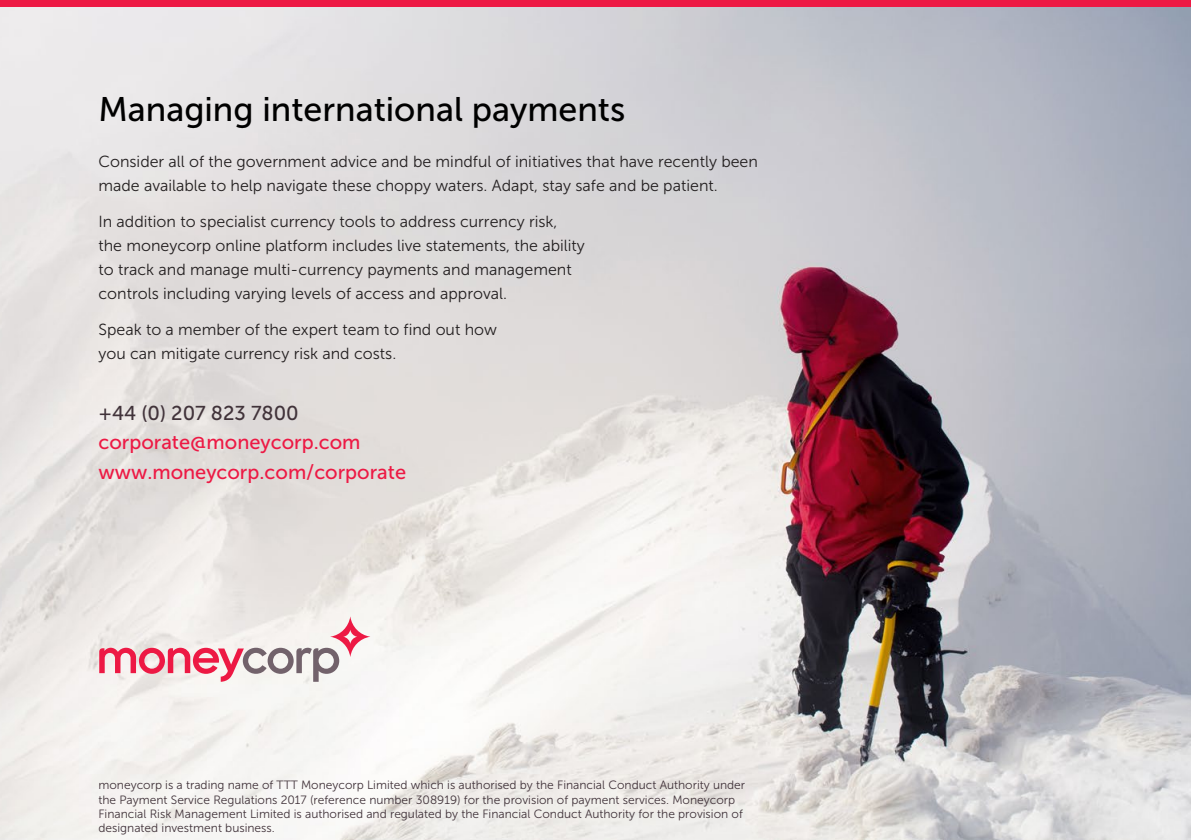
<style>
.page{position:relative;width:1191px;height:840px;background:#fff}
.page>*{position:absolute;margin:0;border:0;box-sizing:border-box;transform-origin:0 0}
.Basic_smaller{font:34px "Museo Sans 500";color:#000}
.Basic_smaller-2{font:20px/29.6px "Museo Sans 500";color:#ed1944}
.Basic_smaller-3{font:16px/24px "Museo Sans 300";color:#231f20}
.Basic_smaller-4{font:12px/14.4px "Museo Sans 300";color:#41333a}
.s1{color:#41333a}
</style>
<div class="page">
<div style="left:0;top:0;width:1191px;height:7px;background:#ed1944"></div>
<img style="left:0;top:7px;width:1191px;height:832px">
<svg style="left:99px;top:616px;width:271px;height:65px"></svg>
<p class="Basic_smaller" style="left:98px;top:91px;width:528px">Managing international payments</p>
<p class="Basic_smaller-3" style="left:98px;top:150px;width:661px">Consider all of the government advice and be mindful of initiatives that have recently been made available to help navigate these choppy waters. Adapt, stay safe and be patient.</p>
<p class="Basic_smaller-3" style="left:98px;top:210px;width:488px">In addition to specialist currency tools to address currency risk, the moneycorp online platform includes live statements, the ability to track and manage multi-currency payments and management controls including varying levels of access and approval.</p>
<p class="Basic_smaller-3" style="left:98px;top:317px;width:400px">Speak to a member of the expert team to find out how you can mitigate currency risk and costs.</p>
<p class="Basic_smaller-2" style="left:98px;top:398px;width:309px"><span class="s1">+44 (0) 207 823 7800 </span>corporate@moneycorp.com www.moneycorp.com/corporate</p>
<p class="Basic_smaller-4" style="left:98px;top:777px;width:648px">moneycorp is a trading name of TTT Moneycorp Limited which is authorised by the Financial Conduct Authority under the Payment Service Regulations 2017 (reference number 308919) for the provision of payment services. Moneycorp Financial Risk Management Limited is authorised and regulated by the Financial Conduct Authority for the provision of designated investment business.</p>
</div>
